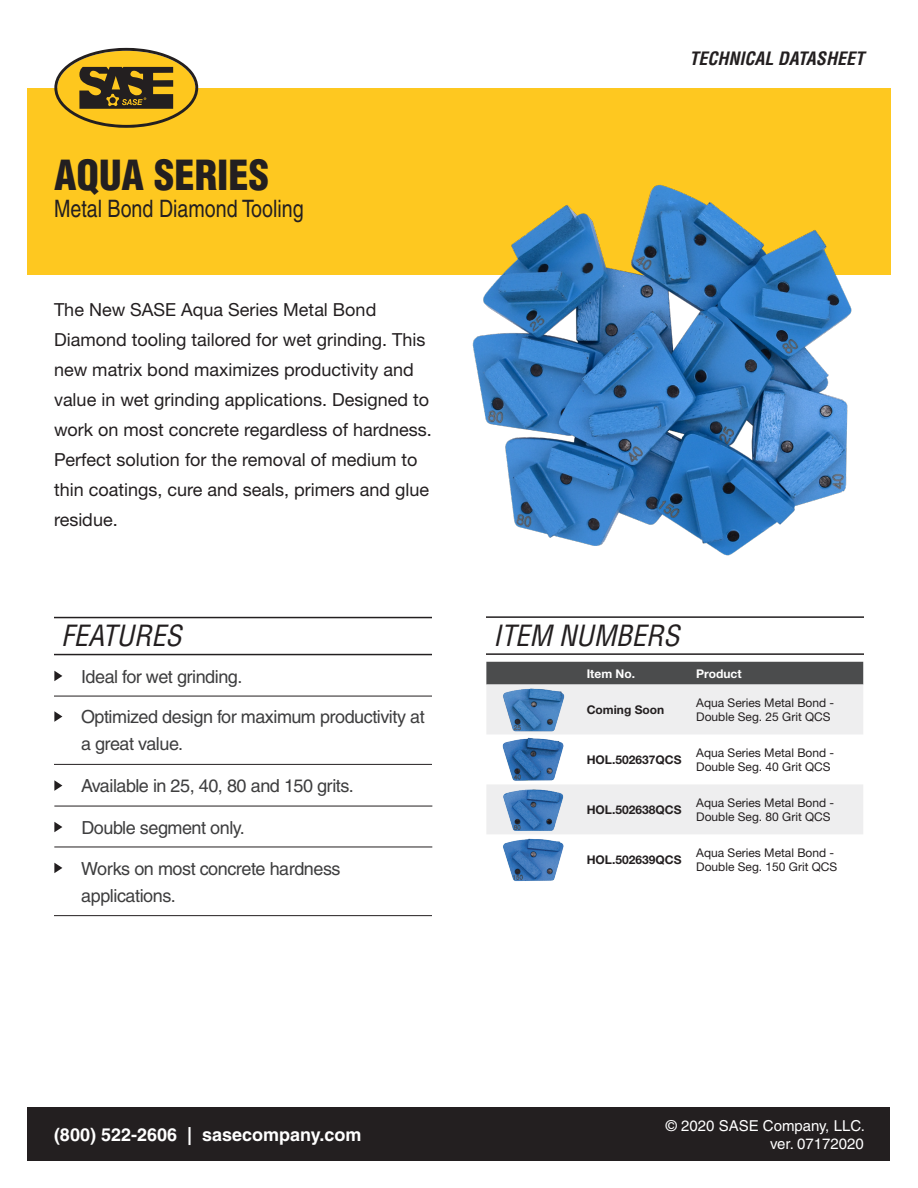
<style>
.page{position:relative;width:918px;height:1188px;background:#fff}
.page>*{position:absolute;margin:0;border:0;box-sizing:border-box;transform-origin:0 0}
.t1{font:900 condensed 40.5px "Helvetica";color:#231f20}
.t2{font:italic condensed 28.5px "Helvetica";color:#231f20}
.t3{font:condensed 24px "Helvetica";color:#231f20}
.t4{font:18px/30px "Helvetica Neue";color:#231f20}
.t5{font:18px/27px "Helvetica";letter-spacing:-.025em;color:#3e3e3f}
.t6{font:700 18px "Helvetica";color:#fff}
.t7{font:italic 700 condensed 18px "Helvetica";color:#231f20}
.t8{font:15px/18px "Helvetica";color:#fff;text-align:right}
.t9{font:12px/14.4px "Helvetica Neue";color:#231f20}
.t10{font:700 12px "Helvetica Neue";color:#231f20}
.t11{font:700 12px "Helvetica Neue";color:#fff}
</style>
<div class="page">
<div style="left:27px;top:88px;width:864px;height:187px;background:#fec820"></div>
<svg style="left:54px;top:48px;width:144px;height:80px"></svg>
<div style="left:28px;top:1107px;width:862px;height:54px;background:#231f20"></div>
<img style="left:472px;top:184px;width:380px;height:372px">
<hr style="left:54px;top:654px;width:378px;height:1px;background:#231f20">
<hr style="left:54px;top:617px;width:378px;height:1px;background:#231f20">
<svg style="left:54px;top:671px;width:8px;height:10px"></svg>
<hr style="left:54px;top:696px;width:378px;height:1px;background:#231f20">
<svg style="left:54px;top:711px;width:8px;height:11px"></svg>
<hr style="left:54px;top:764px;width:378px;height:1px;background:#231f20">
<svg style="left:54px;top:780px;width:8px;height:11px"></svg>
<hr style="left:54px;top:806px;width:378px;height:1px;background:#231f20">
<svg style="left:54px;top:822px;width:8px;height:10px"></svg>
<hr style="left:54px;top:847px;width:378px;height:1px;background:#231f20">
<svg style="left:54px;top:863px;width:8px;height:10px"></svg>
<hr style="left:486px;top:653px;width:378px;height:2px;background:#231f20">
<hr style="left:486px;top:616px;width:378px;height:2px;background:#231f20">
<hr style="left:54px;top:915px;width:378px;height:1px;background:#231f20">
<div style="left:486px;top:662px;width:377px;height:23px;background:#4b4c4d"></div>
<svg style="left:486px;top:685px;width:377px;height:149px;fill:#eeeeef"></svg>
<img style="left:501px;top:685px;width:66px;height:49px">
<img style="left:501px;top:735px;width:64px;height:146px">
<p class="t1" style="left:54px;top:150px;width:216px">AQUA SERIES</p>
<p class="t3" style="left:54px;top:195px;width:251px">Metal Bond Diamond Tooling</p>
<p class="t4" style="left:54px;top:294px;width:379px">The New SASE Aqua Series Metal Bond Diamond tooling tailored for wet grinding. This new matrix bond maximizes productivity and value in wet grinding applications. Designed to work on most concrete regardless of hardness.<br>Perfect solution for the removal of medium to thin coatings, cure and seals, primers and glue residue.</p>
<p class="t2" style="left:61px;top:618px;width:122px">FEATURES</p>
<p class="t5" style="left:81px;top:663px;width:163px">Ideal for wet grinding.</p>
<p class="t5" style="left:81px;top:703px;width:345px">Optimized design for maximum productivity at a great value.</p>
<p class="t5" style="left:81px;top:773px;width:274px">Available in 25, 40, 80 and 150 grits.</p>
<p class="t5" style="left:81px;top:814px;width:165px">Double segment only.</p>
<p class="t5" style="left:81px;top:855px;width:261px">Works on most concrete hardness applications.</p>
<p class="t7" style="left:689px;top:47px;width:176px">TECHNICAL DATASHEET</p>
<p class="t2" style="left:493px;top:618px;width:188px">ITEM NUMBERS</p>
<p class="t11" style="left:587px;top:666px;width:50px">Item No.</p>
<p class="t11" style="left:696px;top:666px;width:47px">Product</p>
<p class="t10" style="left:587px;top:703px;width:79px">Coming Soon</p>
<p class="t9" style="left:696px;top:695px;width:140px">Aqua Series Metal Bond -<br>Double Seg. 25 Grit QCS</p>
<p class="t10" style="left:587px;top:752px;width:96px">HOL.502637QCS</p>
<p class="t9" style="left:696px;top:745px;width:140px">Aqua Series Metal Bond -<br>Double Seg. 40 Grit QCS</p>
<p class="t10" style="left:587px;top:802px;width:96px">HOL.502638QCS</p>
<p class="t9" style="left:696px;top:795px;width:140px">Aqua Series Metal Bond -<br>Double Seg. 80 Grit QCS</p>
<p class="t10" style="left:587px;top:852px;width:96px">HOL.502639QCS</p>
<p class="t9" style="left:696px;top:845px;width:143px">Aqua Series Metal Bond -<br>Double Seg. 150 Grit QCS</p>
<p class="t6" style="left:54px;top:1124px;width:309px">(800) 522-2606 | sasecompany.com</p>
<p class="t8" style="left:666px;top:1117px;width:200px">© 2020 SASE Company, LLC. ver. 07172020</p>
</div>
